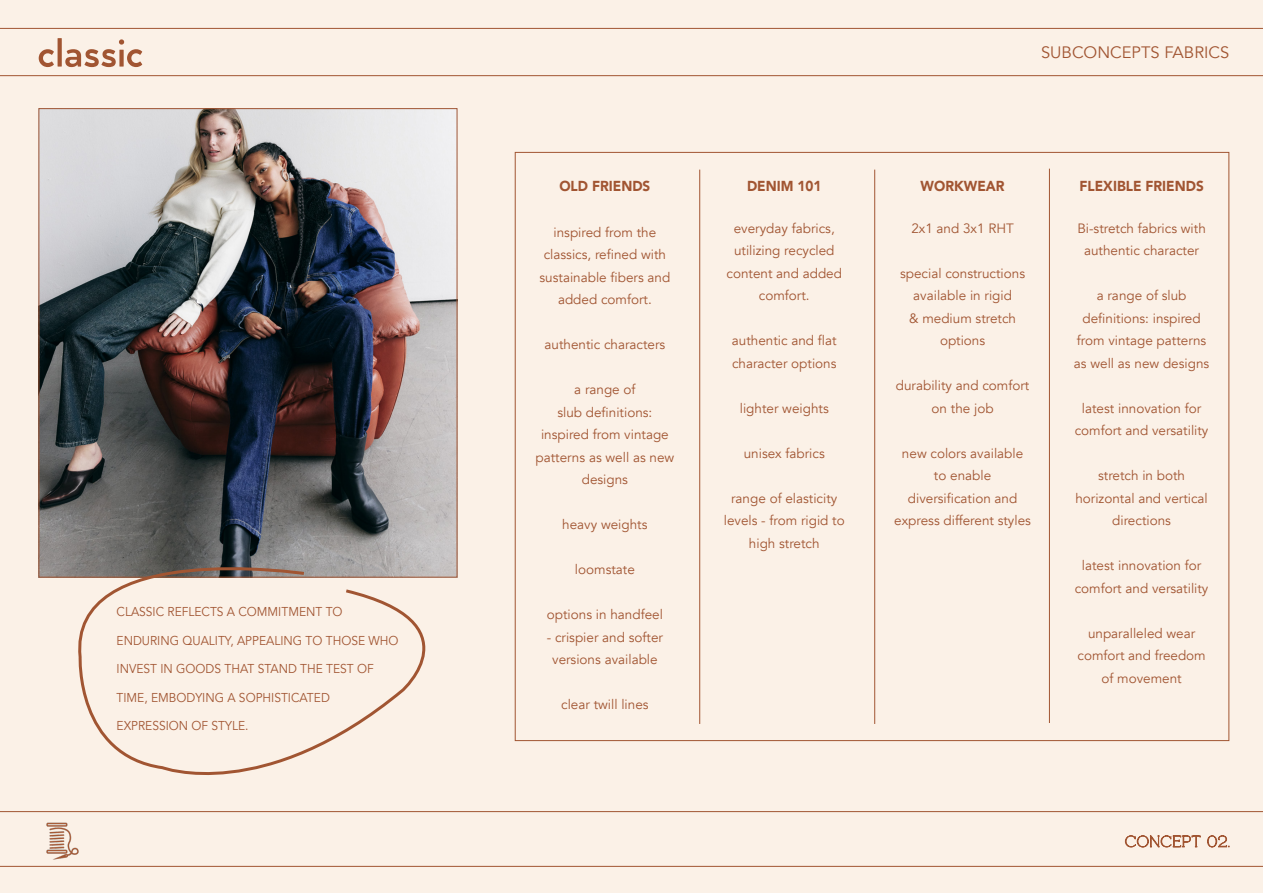
<style>
.page{position:relative;width:1263px;height:893px;background:#fbf1e7}
.page>*{position:absolute;margin:0;border:0;box-sizing:border-box;transform-origin:0 0}
.t1{font:16.5px "Avenir";color:#a15532}
.t2{font:900 14.4px "Avenir";color:#a15532;scale:.93 1}
.t3{font:13.5px/22.5px "Avenir";color:#a15532;text-align:center}
.t4{font:12.9px "Avenir";color:#a15532;scale:.93 1}
</style>
<div class="page">
<img style="left:46px;top:822px;width:33px;height:38px">
<svg style="left:39px;top:38px;width:103px;height:29px"></svg>
<hr style="left:0;top:28px;width:1263px;height:1px;background:#a15532">
<hr style="left:0;top:75px;width:1263px;height:1px;background:#a15532">
<svg style="left:1124px;top:835px;width:106px;height:13px"></svg>
<hr style="left:0;top:811px;width:1263px;height:1px;background:#a15532">
<hr style="left:0;top:866px;width:1263px;height:1px;background:#a15532">
<hr style="left:699px;top:170px;width:1px;height:554px;background:#a15532">
<hr style="left:874px;top:170px;width:1px;height:554px;background:#a15532">
<hr style="left:1049px;top:169px;width:1px;height:554px;background:#a15532">
<img style="left:41px;top:110px;width:414px;height:465px">
<svg style="left:68px;top:539px;width:390px;height:236px"></svg>
<p class="t4" style="left:117px;top:604px;width:245px">CLASSIC REFLECTS A COMMITMENT TO</p>
<p class="t4" style="left:117px;top:632px;width:305px">ENDURING QUALITY, APPEALING TO THOSE WHO</p>
<p class="t4" style="left:117px;top:661px;width:278px">INVEST IN GOODS THAT STAND THE TEST OF</p>
<p class="t4" style="left:117px;top:689px;width:231px">TIME, EMBODYING A SOPHISTICATED</p>
<p class="t4" style="left:117px;top:718px;width:143px">EXPRESSION OF STYLE.</p>
<p class="t2" style="left:559px;top:174px;width:99px">OLD FRIENDS</p>
<p class="t3" style="left:539px;top:221px;width:132px">inspired from the classics, refined with sustainable fibers and added comfort.</p>
<p class="t3" style="left:544px;top:334px;width:122px">authentic characters</p>
<p class="t3" style="left:535px;top:379px;width:140px">a range of<br>slub definitions: inspired from vintage patterns as well as new designs</p>
<p class="t3" style="left:562px;top:514px;width:87px">heavy weights</p>
<p class="t3" style="left:575px;top:559px;width:61px">loomstate</p>
<p class="t3" style="left:547px;top:604px;width:118px">options in handfeel</p>
<p class="t3" style="left:547px;top:626px;width:118px">- crispier and softer versions available</p>
<p class="t3" style="left:561px;top:694px;width:89px">clear twill lines</p>
<p class="t2" style="left:747px;top:174px;width:82px">DENIM 101</p>
<p class="t3" style="left:726px;top:217px;width:117px">everyday fabrics, utilizing recycled content and added comfort.</p>
<p class="t3" style="left:732px;top:329px;width:106px;text-align:left">authentic and flat character options</p>
<p class="t3" style="left:740px;top:397px;width:90px">lighter weights</p>
<p class="t3" style="left:744px;top:442px;width:83px">unisex fabrics</p>
<p class="t3" style="left:724px;top:487px;width:122px">range of elasticity levels - from rigid to high stretch</p>
<p class="t1" style="left:1041px;top:43px;width:190px">SUBCONCEPTS FABRICS</p>
<p class="t2" style="left:921px;top:174px;width:92px">WORKWEAR</p>
<p class="t3" style="left:911px;top:217px;width:104px">2x1 and 3x1 RHT</p>
<p class="t3" style="left:900px;top:262px;width:126px">special constructions available in rigid<br>&amp; medium stretch options</p>
<p class="t3" style="left:896px;top:374px;width:135px">durability and comfort on the job</p>
<p class="t3" style="left:894px;top:442px;width:138px">new colors available to enable diversification and express different styles</p>
<p class="t2" style="left:1079px;top:174px;width:135px">FLEXIBLE FRIENDS</p>
<p class="t3" style="left:1077px;top:217px;width:130px">Bi-stretch fabrics with authentic character</p>
<p class="t3" style="left:1074px;top:284px;width:137px">a range of slub definitions: inspired from vintage patterns as well as new designs</p>
<p class="t3" style="left:1075px;top:397px;width:135px">latest innovation for comfort and versatility</p>
<p class="t3" style="left:1075px;top:464px;width:134px">stretch in both horizontal and vertical directions</p>
<p class="t3" style="left:1075px;top:554px;width:135px">latest innovation for comfort and versatility</p>
<p class="t3" style="left:1077px;top:622px;width:130px">unparalleled wear comfort and freedom of movement</p>
</div>
